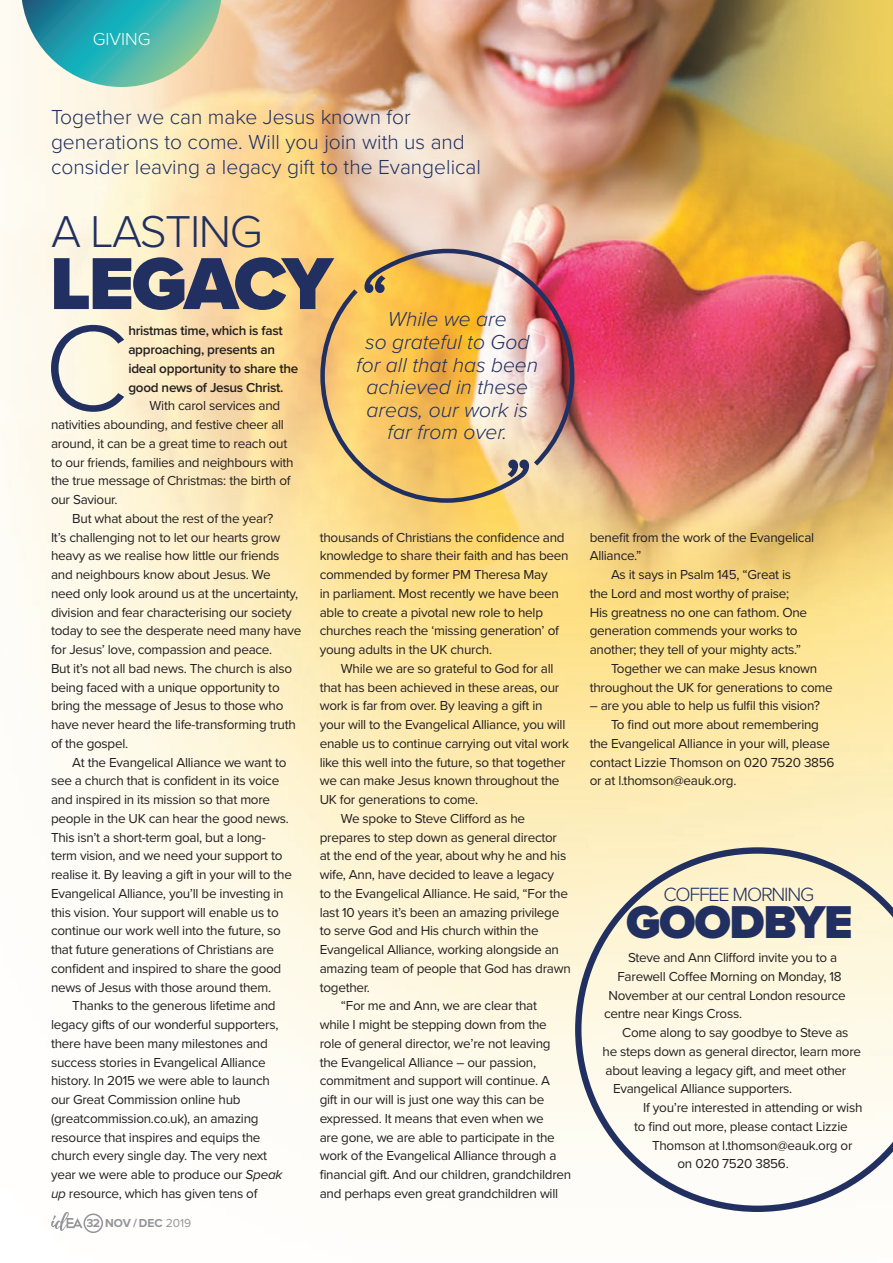
<style>
.page{position:relative;width:893px;height:1263px;background:#fff}
.page>*{position:absolute;margin:0;border:0;box-sizing:border-box;transform-origin:0 0}
.Body_-_1st_par{font:300 126px "Proxima Nova";color:#213060}
.t1{font:900 76.35px "Proxima Nova";letter-spacing:-.04em;color:#213060}
.t2{font:900 47.7px "Proxima Nova";letter-spacing:-.03em;color:#213060}
.t3{font:300 46.35px "Proxima Nova";letter-spacing:-.03em;color:#213060}
.Stand-first{font:300 21px/25.2px "Proxima Nova";color:#213060}
.pull_quote{font:italic 300 21px/22.5px "Proxima Nova";color:#213060;text-align:center}
.t4{font:300 19.8px "Proxima Nova";letter-spacing:-.06em;color:#213060}
.TAB_COPY{font:300 18px "Proxima Nova";color:#fff}
.Body_-_indented{font:13.5px/18.8px "Proxima Nova";letter-spacing:-.02em;color:#231f20}
.Body_-_No_Indent{font:13.5px "Proxima Nova";letter-spacing:-.02em;color:#231f20}
.Body_-_1st_par-2{font:600 13.5px/18.8px "Proxima Nova";letter-spacing:-.02em;color:#231f20}
.t5{font:700 12px "Proxima Nova";color:#939598}
.s1{font-style:italic}
.s2{font-weight:400}
</style>
<div class="page">
<img style="left:0;top:0;width:893px;height:1146px">
<svg style="left:51px;top:1212px;width:52px;height:21px"></svg>
<img style="left:318px;top:246px;width:259px;height:259px">
<svg style="left:506px;top:459px;width:24px;height:19px"></svg>
<svg style="left:364px;top:274px;width:22px;height:20px"></svg>
<svg style="left:575px;top:847px;width:318px;height:365px"></svg>
<svg style="left:22px;top:0;width:199px;height:87px;background:#69b9b1"></svg>
<p class="TAB_COPY" style="left:93px;top:26px;width:59px">GIVING</p>
<p class="Stand-first" style="left:51px;top:103px;width:431px">Together we can make Jesus known for generations to come. Will you join with us and consider leaving a legacy gift to the Evangelical</p>
<p class="t3" style="left:51px;top:197px;width:213px">A LASTING</p>
<p class="t1" style="left:50px;top:227px;width:284px">LEGACY</p>
<p class="Body_-_1st_par" style="left:44px;top:274px;width:86px">C</p>
<p class="Body_-_1st_par-2" style="left:128px;top:321px;width:171px">hristmas time, which is fast approaching, presents an ideal opportunity to share the good news of Jesus Christ.</p>
<p class="Body_-_indented" style="left:51px;top:396px;width:244px;text-indent:99px">With carol services and nativities abounding, and festive cheer all around, it can be a great time to reach out to our friends, families and neighbours with the true message of Christmas: the birth of our Saviour.</p>
<p class="Body_-_indented" style="left:51px;top:508px;width:252px;text-indent:21px">But what about the rest of the year?<br>It’s challenging not to let our hearts grow heavy as we realise how little our friends and neighbours know about Jesus. We need only look around us at the uncertainty, division and fear characterising our society today to see the desperate need many have for Jesus’ love, compassion and peace.<br>But it’s not all bad news. The church is also being faced with a unique opportunity to bring the message of Jesus to those who have never heard the life-transforming truth of the gospel.</p>
<p class="Body_-_indented" style="left:51px;top:752px;width:242px;text-indent:21px">At the Evangelical Alliance we want to see a church that is confident in its voice and inspired in its mission so that more people in the UK can hear the good news.<br>This isn’t a short-term goal, but a long&shy;term vision, and we need your support to realise it. By leaving a gift in your will to the Evangelical Alliance, you’ll be investing in this vision. Your support will enable us to continue our work well into the future, so that future generations of Christians are confident and inspired to share the good news of Jesus with those around them.</p>
<p class="Body_-_indented" style="left:51px;top:996px;width:233px;text-indent:21px">Thanks to the generous lifetime and legacy gifts of our wonderful supporters, there have been many milestones and success stories in Evangelical Alliance history. In 2015 we were able to launch our Great Commission online hub (greatcommission.co.uk), an amazing resource that inspires and equips the church every single day. The very next year we were able to produce our <span class="s1">Speak up</span> resource, which has given tens of</p>
<p class="t5" style="left:86px;top:1214px;width:106px">32 NOV / DEC <span class="s2">2019</span></p>
<p class="pull_quote" style="left:356px;top:307px;width:183px">While we are<br>so grateful to God for all that has been achieved in these areas, our work is far from over.</p>
<p class="Body_-_indented" style="left:320px;top:527px;width:250px">thousands of Christians the confidence and knowledge to share their faith and has been commended by former PM Theresa May<br>in parliament. Most recently we have been able to create a pivotal new role to help churches reach the ‘missing generation’ of young adults in the UK church.</p>
<p class="Body_-_indented" style="left:320px;top:658px;width:251px;text-indent:21px">While we are so grateful to God for all that has been achieved in these areas, our work is far from over. By leaving a gift in your will to the Evangelical Alliance, you will enable us to continue carrying out vital work like this well into the future, so that together we can make Jesus known throughout the UK for generations to come.</p>
<p class="Body_-_indented" style="left:320px;top:808px;width:253px;text-indent:21px">We spoke to Steve Clifford as he prepares to step down as general director at the end of the year, about why he and his wife, Ann, have decided to leave a legacy<br>to the Evangelical Alliance. He said, “For the last 10 years it’s been an amazing privilege to serve God and His church within the Evangelical Alliance, working alongside an amazing team of people that God has drawn together.</p>
<p class="Body_-_indented" style="left:320px;top:996px;width:253px;text-indent:21px">“For me and Ann, we are clear that<br>while I might be stepping down from the role of general director, we’re not leaving the Evangelical Alliance – our passion, commitment and support will continue. A<br>gift in our will is just one way this can be expressed. It means that even when we<br>are gone, we are able to participate in the work of the Evangelical Alliance through a financial gift. And our children, grandchildren and perhaps even great grandchildren will</p>
<p class="Body_-_indented" style="left:590px;top:527px;width:226px">benefit from the work of the Evangelical<br>Alliance.”</p>
<p class="Body_-_indented" style="left:590px;top:565px;width:219px;text-indent:21px">As it says in Psalm 145, “Great is the Lord and most worthy of praise; His greatness no one can fathom. One generation commends your works to another; they tell of your mighty acts.”</p>
<p class="Body_-_indented" style="left:590px;top:658px;width:245px;text-align:center">Together we can make Jesus known throughout the UK for generations to come</p>
<p class="Body_-_indented" style="left:590px;top:696px;width:232px">– are you able to help us fulfil this vision?</p>
<p class="Body_-_indented" style="left:590px;top:715px;width:246px;text-indent:21px">To find out more about remembering the Evangelical Alliance in your will, please contact Lizzie Thomson on 020 7520 3856 or at l.thomson@eauk.org.</p>
<p class="t4" style="left:663px;top:880px;width:152px">COFFEE MORNING</p>
<p class="t2" style="left:626px;top:887px;width:228px">GOODBYE</p>
<p class="Body_-_No_Indent" style="left:628px;top:947px;width:211px">Steve and Ann Clifford invite you to a</p>
<p class="Body_-_No_Indent" style="left:617px;top:966px;width:226px">Farewell Coffee Morning on Monday, 18</p>
<p class="Body_-_No_Indent" style="left:608px;top:985px;width:239px">November at our central London resource</p>
<p class="Body_-_No_Indent" style="left:604px;top:1004px;width:140px">centre near Kings Cross.</p>
<p class="Body_-_indented" style="left:622px;top:1023px;width:228px">Come along to say goodbye to Steve as</p>
<p class="Body_-_indented" style="left:602px;top:1041px;width:260px">he steps down as general director, learn more</p>
<p class="Body_-_indented" style="left:605px;top:1060px;width:242px">about leaving a legacy gift, and meet other</p>
<p class="Body_-_indented" style="left:613px;top:1079px;width:181px">Evangelical Alliance supporters.</p>
<p class="Body_-_indented" style="left:643px;top:1098px;width:221px">If you’re interested in attending or wish</p>
<p class="Body_-_indented" style="left:634px;top:1116px;width:215px">to find out more, please contact Lizzie</p>
<p class="Body_-_indented" style="left:652px;top:1135px;width:202px">Thomson at l.thomson@eauk.org or</p>
<p class="Body_-_indented" style="left:677px;top:1154px;width:113px">on 020 7520 3856.</p>
</div>
